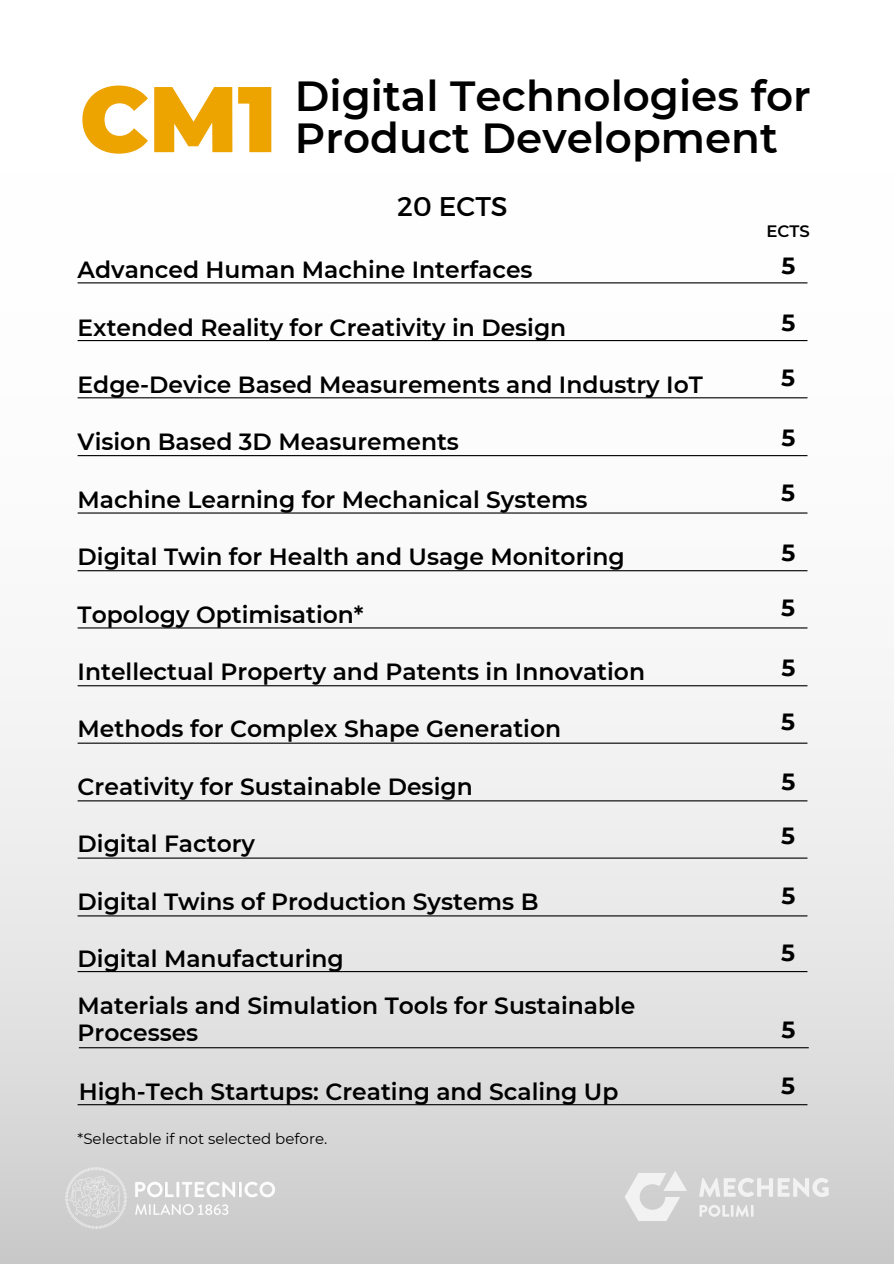
<style>
.page{position:relative;width:894px;height:1264px;background:#fff}
.page>*{position:absolute;margin:0;border:0;box-sizing:border-box;transform-origin:0 0}
.t1{font:900 93px "Montserrat";color:#eda300}
.t2{font:600 42px "Montserrat";color:#000}
.t3{font:27px "Montserrat";color:#000}
.t4{font:600 23.4px/27px "Montserrat";color:#000}
.t5{font:700 23.4px "Montserrat";color:#000}
.t6{font:600 16.5px "Montserrat";color:#000}
.t7{font:15px "Montserrat";color:#000}
</style>
<div class="page">
<img style="left:0;top:282px;width:893px;height:981px">
<svg style="left:699px;top:1177px;width:129px;height:19px"></svg>
<svg style="left:699px;top:1204px;width:54px;height:12px"></svg>
<svg style="left:624px;top:1170px;width:62px;height:50px"></svg>
<img style="left:43px;top:1160px;width:301px;height:72px">
<hr style="left:78px;top:282px;width:729px;height:1px;background:#000">
<hr style="left:78px;top:340px;width:729px;height:1px;background:#000">
<hr style="left:78px;top:455px;width:729px;height:1px;background:#000">
<hr style="left:78px;top:397px;width:729px;height:1px;background:#000">
<hr style="left:78px;top:512px;width:729px;height:1px;background:#000">
<hr style="left:78px;top:570px;width:729px;height:1px;background:#000">
<hr style="left:78px;top:685px;width:729px;height:1px;background:#000">
<hr style="left:78px;top:627px;width:729px;height:1px;background:#000">
<hr style="left:78px;top:742px;width:729px;height:1px;background:#000">
<hr style="left:78px;top:800px;width:729px;height:1px;background:#000">
<hr style="left:78px;top:915px;width:729px;height:1px;background:#000">
<hr style="left:78px;top:857px;width:729px;height:1px;background:#000">
<hr style="left:79px;top:1047px;width:729px;height:1px;background:#000">
<hr style="left:78px;top:971px;width:729px;height:1px;background:#000">
<hr style="left:78px;top:1104px;width:729px;height:1px;background:#000">
<h3 class="t1" style="left:80px;top:62px;width:198px">CM1</h3>
<p class="t2" style="left:295px;top:70px;width:517px">Digital Technologies for</p>
<p class="t2" style="left:295px;top:113px;width:484px">Product Development</p>
<p class="t3" style="left:397px;top:189px;width:112px">20 ECTS</p>
<p class="t6" style="left:766px;top:220px;width:45px">ECTS</p>
<p class="t4" style="left:78px;top:256px;width:456px">Advanced Human Machine Interfaces</p>
<p class="t4" style="left:78px;top:313px;width:490px">Extended Reality for Creativity in Design</p>
<p class="t4" style="left:78px;top:371px;width:626px">Edge-Device Based Measurements and Industry IoT</p>
<p class="t4" style="left:78px;top:428px;width:383px">Vision Based 3D Measurements</p>
<p class="t4" style="left:78px;top:486px;width:511px">Machine Learning for Mechanical Systems</p>
<p class="t4" style="left:78px;top:543px;width:548px">Digital Twin for Health and Usage Monitoring</p>
<p class="t4" style="left:78px;top:600px;width:287px">Topology Optimisation*</p>
<p class="t4" style="left:78px;top:658px;width:568px">Intellectual Property and Patents in Innovation</p>
<p class="t4" style="left:78px;top:715px;width:485px">Methods for Complex Shape Generation</p>
<p class="t4" style="left:78px;top:772px;width:396px">Creativity for Sustainable Design</p>
<p class="t4" style="left:78px;top:830px;width:179px">Digital Factory</p>
<p class="t4" style="left:78px;top:887px;width:462px">Digital Twins of Production Systems B</p>
<p class="t4" style="left:78px;top:945px;width:267px">Digital Manufacturing</p>
<p class="t4" style="left:78px;top:991px;width:559px">Materials and Simulation Tools for Sustainable<br>Processes</p>
<p class="t4" style="left:79px;top:1078px;width:541px">High-Tech Startups: Creating and Scaling Up</p>
<p class="t7" style="left:78px;top:1129px;width:251px">*Selectable if not selected before.</p>
<h5 class="t5" style="left:781px;top:251px;width:15px">5</h5>
<p class="t5" style="left:781px;top:308px;width:15px">5</p>
<p class="t5" style="left:781px;top:363px;width:15px">5</p>
<h4 class="t5" style="left:781px;top:423px;width:15px">5</h4>
<p class="t5" style="left:781px;top:478px;width:15px">5</p>
<p class="t5" style="left:781px;top:538px;width:15px">5</p>
<p class="t5" style="left:781px;top:593px;width:15px">5</p>
<p class="t5" style="left:781px;top:653px;width:15px">5</p>
<p class="t5" style="left:781px;top:707px;width:15px">5</p>
<h4 class="t5" style="left:781px;top:767px;width:15px">5</h4>
<h4 class="t5" style="left:781px;top:821px;width:15px">5</h4>
<p class="t5" style="left:781px;top:881px;width:15px">5</p>
<p class="t5" style="left:781px;top:938px;width:15px">5</p>
<p class="t5" style="left:781px;top:1015px;width:15px">5</p>
<p class="t5" style="left:781px;top:1071px;width:15px">5</p>
</div>
